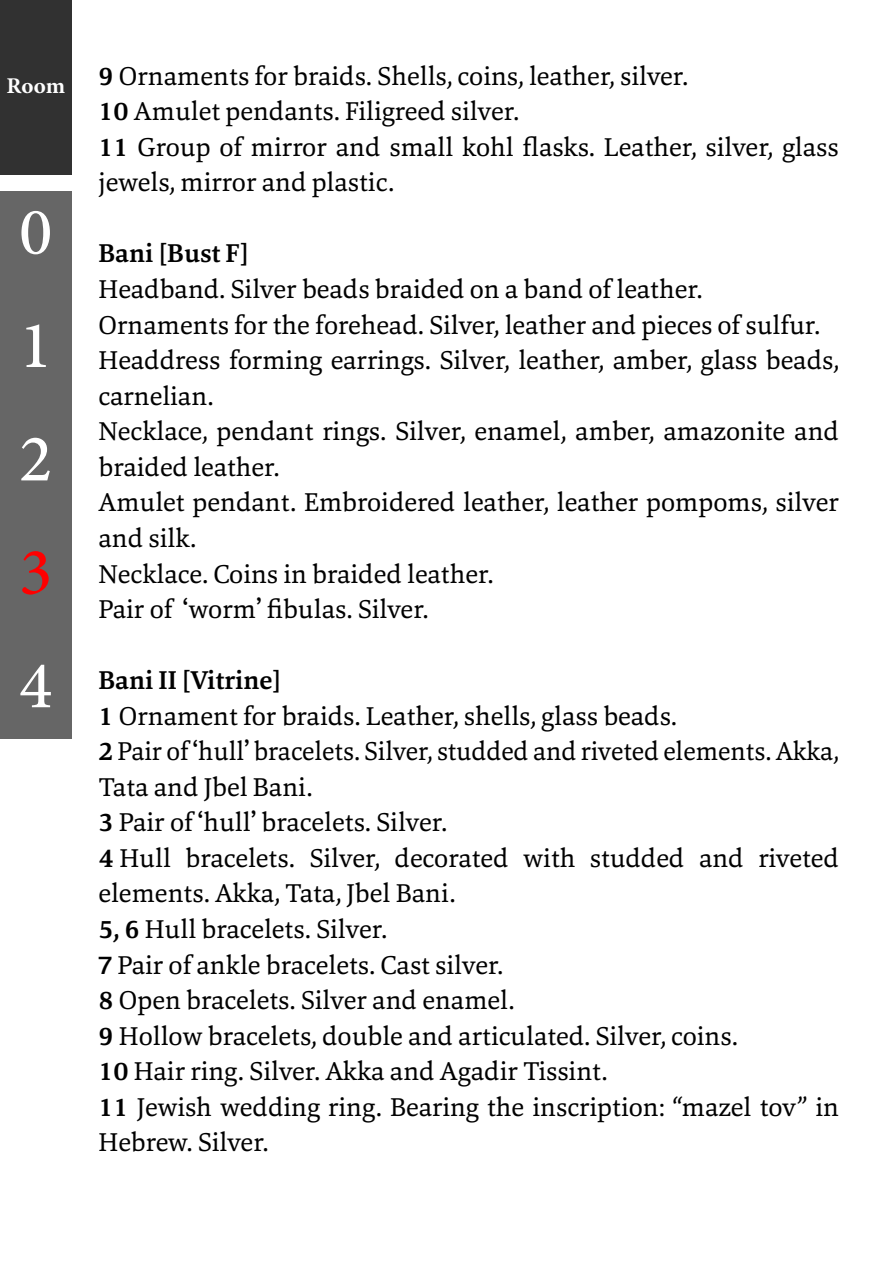
<style>
.page{position:relative;width:893px;height:1263px;background:#fff}
.page>*{position:absolute;margin:0;border:0;box-sizing:border-box;transform-origin:0 0}
.t1{font:94.5px/113.4px "Adobe Arabic";color:#fff;text-align:justify}
.t2{font:94.5px "Adobe Arabic";color:#f00}
.t3{font:700 31.5px "Adobe Arabic";color:#fff}
.t4{font:27px/35.5px "Marbach";color:#000}
.t5{font:700 27px "Marbach";color:#000}
.t6{font:27px "Mukta Mahee";color:#000}
.s1{font-weight:700}
.s2{font-family:"Mukta Mahee"}
.s3{font-family:"Acumin Variable Concept";font-size:25.5px}
</style>
<div class="page">
<div style="left:0;top:191px;width:71px;height:548px;background:#666"></div>
<div style="left:0;top:0;width:71px;height:174px;background:#313131"></div>
<p class="t3" style="left:6px;top:63px;width:60px">Room</p>
<h1 class="t1" style="left:19px;top:164px;width:35px">0<br>1<br>2</h1>
<h1 class="t2" style="left:19px;top:506px;width:35px">3</h1>
<h1 class="t1" style="left:19px;top:618px;width:35px">4</h1>
<p class="t4" style="left:98px;top:58px;width:742px"><span class="s1">9</span> Ornaments for braids. Shells, coins, leather, silver.<br><span class="s1">10</span> Amulet pendants. Filigreed silver.<br><span class="s1">11</span> Group of mirror and small kohl flasks. Leather, silver, glass jewels, mirror and plastic.</p>
<p class="t5" style="left:98px;top:236px;width:152px">Bani [Bust [F</p>
<p class="t4" style="left:98px;top:271px;width:742px">Headband. Silver beads braided on a band of leather.<br>Ornaments for the forehead. Silver, leather and pieces of sulfur.<br>Headdress forming earrings. Silver, leather, amber, glass beads, carnelian.<br>Necklace, pendant rings. Silver, enamel, amber, amazonite and braided leather.<br>Amulet pendant. Embroidered leather, leather pompoms, silver and silk.<br>Necklace. Coins in braided leather.<br>Pair of <span class="s2">’</span>worm fibulas Silver.</p>
<p class="t4" style="left:347px;top:591px;width:7px">.</p>
<p class="t6" style="left:256px;top:593px;width:7px">’</p>
<p class="t5" style="left:98px;top:662px;width:184px">Bani II [Vitrine[</p>
<p class="t4" style="left:98px;top:698px;width:580px"><span class="s1">1</span> Ornament for braids. Leather, shells, glass beads.</p>
<p class="t4" style="left:98px;top:733px;width:742px"><span class="s1">2</span> Pair of <span class="s2">‘</span>hull<span class="s2">’</span> bracelets. Silver, studded and riveted elements. Akka,</p>
<p class="t4" style="left:98px;top:769px;width:216px">Tata and Jbel Bani.</p>
<p class="t4" style="left:98px;top:804px;width:350px"><span class="s1">3</span> Pair of <span class="s2">‘</span>hull<span class="s2">’</span> bracelets. Silver.</p>
<p class="t4" style="left:758px;top:840px;width:82px">riveted</p>
<p class="t4" style="left:98px;top:840px;width:742px"><span class="s1">4</span> Hull<br>elements. Akka, Tata, Jbel Bani.<br><span class="s1">5, 6</span> Hull bracelets. Silver.<br><span class="s3">7</span> Pair of ankle bracelets. Cast silver.<br><span class="s1">8</span> Open bracelets. Silver and enamel.<br><span class="s1">9</span> Hollow bracelets, double and articulated. Silver, coins.<br><span class="s1">10</span> Hair ring. Silver. Akka and Agadir Tissint.<br><span class="s1">11</span> Jewish wedding ring. Bearing the inscription “: mazel tov” in Hebrew. Silver.</p>
<p class="t4" style="left:185px;top:840px;width:111px">bracelets.</p>
<p class="t4" style="left:309px;top:840px;width:72px">Silver,</p>
<p class="t4" style="left:394px;top:840px;width:116px">decorated</p>
<p class="t4" style="left:523px;top:840px;width:54px">with</p>
<p class="t4" style="left:590px;top:840px;width:96px">studded</p>
<p class="t4" style="left:699px;top:840px;width:46px">and</p>
</div>
